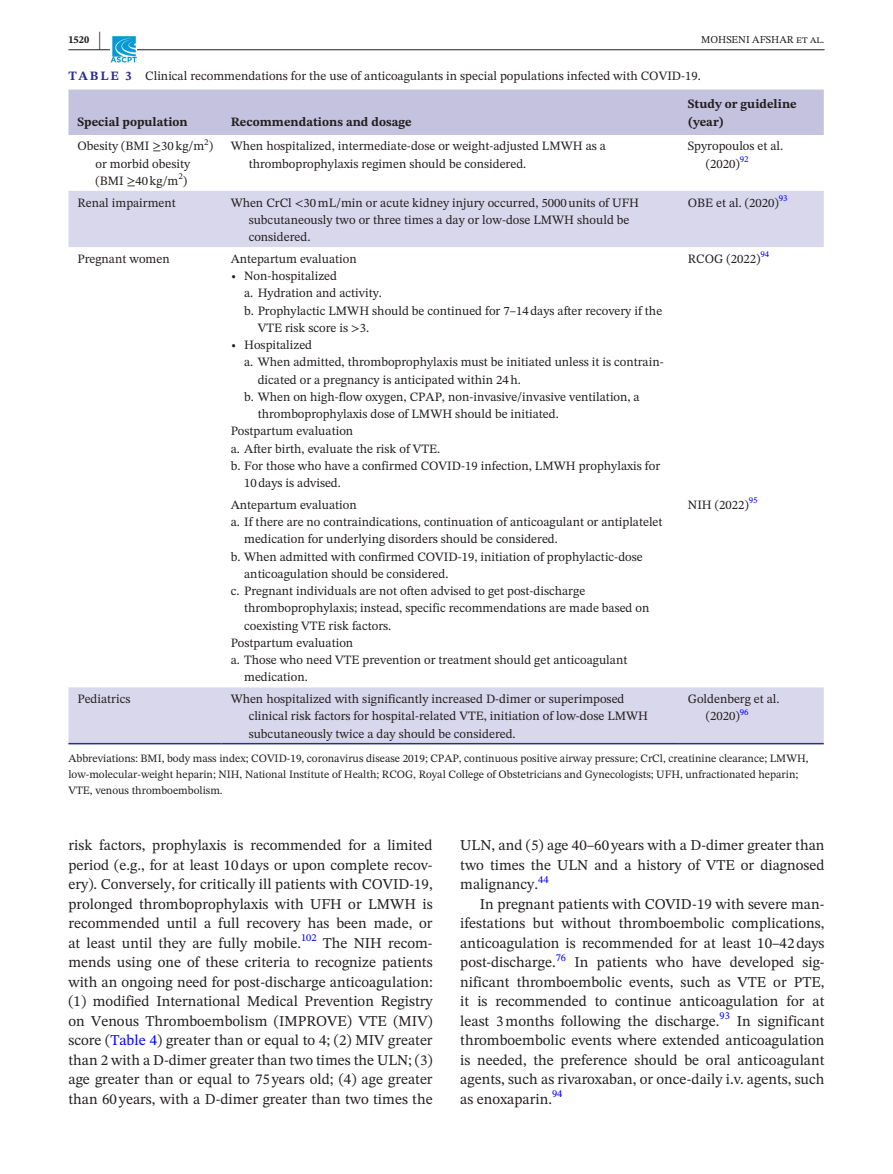
<style>
.page{position:relative;width:893px;height:1174px;background:#fff}
.page>*{position:absolute;margin:0;border:0;box-sizing:border-box;transform-origin:0 0}
.t1{font:15px/19.5px "STIX Two Text";color:#231f20;text-align:justify}
.t2{font:12.75px/17.2px "STIX Two Text";color:#231f20}
.t3{font:700 12.75px/17.2px "STIX Two Text";color:#231f20}
.t4{font:11.25px/15.8px "STIX Two Text";color:#231f20}
.t5{font:10.5px "STIX Two Text";color:#231f20}
.t6{font:10.5px "STIX Two Text";color:#00f}
.t7{font:700 10.5px "STIX Two Text";color:#231f20}
.t8{font:8.85px "STIX Two Text";color:#00f}
.t9{font:8.85px "STIX Two Text";color:#231f20}
.s1{font-size:21px}
.s2{font-weight:700;color:#2c2d8c}
.s3{font-family:"STIX"}
.s4{color:#00f}
</style>
<div class="page">
<hr style="left:68px;top:49px;width:756px;height:1px;background:#231f20">
<img style="left:111px;top:37px;width:25px;height:25px">
<div style="left:68px;top:90px;width:756px;height:45px;background:#c4c2df"></div>
<svg style="left:68px;top:191px;width:756px;height:552px"></svg>
<hr style="left:68px;top:743px;width:154px;height:1px;background:#2c2d8c">
<hr style="left:222px;top:743px;width:457px;height:1px;background:#2c2d8c">
<hr style="left:679px;top:743px;width:145px;height:1px;background:#2c2d8c">
<p class="t7" style="left:68px;top:32px;width:34px">1520 <span class="s1">|</span></p>
<p class="t5" style="left:701px;top:32px;width:125px">MOHSENI AFSHAR et al.</p>
<p class="t2" style="left:68px;top:67px;width:634px"><span class="s2">TABLE 3</span> Clinical recommendations for the use of anticoagulants in special populations infected with COVID-19.</p>
<p class="t3" style="left:77px;top:113px;width:112px">Special population</p>
<p class="t3" style="left:231px;top:113px;width:183px">Recommendations and dosage</p>
<p class="t3" style="left:688px;top:96px;width:110px">Study or guideline (year)</p>
<p class="t9" style="left:204px;top:135px;width:6px">2</p>
<p class="t2" style="left:77px;top:137px;width:137px">Obesity (BMI <span class="s3">≥</span>30kg/m )</p>
<p class="t2" style="left:95px;top:155px;width:96px">or morbid obesity (BMI <span class="s3">≥</span>40kg/m )</p>
<p class="t9" style="left:178px;top:170px;width:6px">2</p>
<p class="t2" style="left:249px;top:137px;width:359px;text-indent:-18px">When hospitalized, intermediate-dose or weight-adjusted LMWH as a thromboprophylaxis regimen should be considered.</p>
<p class="t2" style="left:706px;top:137px;width:79px;text-indent:-18px">Spyropoulos et al. (2020)<sup>92</sup></p>
<p class="t2" style="left:77px;top:194px;width:100px">Renal impairment</p>
<p class="t2" style="left:249px;top:194px;width:392px;text-indent:-18px">When CrCl <span class="s3">&lt;</span>30mL/min or acute kidney injury occurred, 5000units of UFH subcutaneously two or three times a day or low-dose LMWH should be considered.</p>
<p class="t2" style="left:688px;top:194px;width:93px">OBE et al. (2020)</p>
<p class="t8" style="left:779px;top:191px;width:10px">93</p>
<p class="t2" style="left:77px;top:250px;width:94px">Pregnant women</p>
<p class="t2" style="left:231px;top:250px;width:128px">Antepartum evaluation</p>
<p class="t2" style="left:231px;top:267px;width:108px">• Non-hospitalized</p>
<p class="t2" style="left:244px;top:284px;width:139px">a. Hydration and activity.</p>
<p class="t2" style="left:244px;top:302px;width:420px">b. Prophylactic LMWH should be continued for 7–14days after recovery if the</p>
<p class="t2" style="left:258px;top:319px;width:113px">VTE risk score is <span class="s3">&gt;</span>3.</p>
<p class="t2" style="left:231px;top:336px;width:83px">• Hospitalized</p>
<p class="t2" style="left:244px;top:353px;width:421px">a. When admitted, thromboprophylaxis must be initiated unless it is contrain-</p>
<p class="t2" style="left:258px;top:371px;width:265px">dicated or a pregnancy is anticipated within 24h.</p>
<p class="t2" style="left:244px;top:388px;width:397px">b. When on high-flow oxygen, CPAP, non-invasive/invasive ventilation, a</p>
<p class="t2" style="left:258px;top:405px;width:303px">thromboprophylaxis dose of LMWH should be initiated.</p>
<p class="t2" style="left:231px;top:422px;width:124px">Postpartum evaluation</p>
<p class="t2" style="left:231px;top:440px;width:211px">a. After birth, evaluate the risk of VTE.</p>
<p class="t2" style="left:231px;top:457px;width:431px">b. For those who have a confirmed COVID-19 infection, LMWH prophylaxis for</p>
<p class="t2" style="left:244px;top:474px;width:98px">10days is advised.</p>
<p class="t2" style="left:688px;top:250px;width:74px">RCOG (2022)</p>
<p class="t8" style="left:760px;top:248px;width:10px">94</p>
<p class="t2" style="left:231px;top:496px;width:128px">Antepartum evaluation</p>
<p class="t2" style="left:231px;top:513px;width:433px">a. If there are no contraindications, continuation of anticoagulant or antiplatelet</p>
<p class="t2" style="left:244px;top:530px;width:315px">medication for underlying disorders should be considered.</p>
<p class="t2" style="left:231px;top:547px;width:414px">b. When admitted with confirmed COVID-19, initiation of prophylactic-dose</p>
<p class="t2" style="left:244px;top:565px;width:206px">anticoagulation should be considered.</p>
<p class="t2" style="left:231px;top:582px;width:356px">c. Pregnant individuals are not often advised to get post-discharge</p>
<p class="t2" style="left:244px;top:599px;width:407px">thromboprophylaxis; instead, specific recommendations are made based on</p>
<p class="t2" style="left:244px;top:617px;width:149px">coexisting VTE risk factors.</p>
<p class="t2" style="left:231px;top:634px;width:124px">Postpartum evaluation</p>
<p class="t2" style="left:231px;top:651px;width:398px">a. Those who need VTE prevention or treatment should get anticoagulant</p>
<p class="t2" style="left:244px;top:668px;width:65px">medication.</p>
<p class="t2" style="left:688px;top:496px;width:62px">NIH (2022)</p>
<p class="t8" style="left:749px;top:494px;width:10px">95</p>
<p class="t2" style="left:77px;top:690px;width:55px">Pediatrics</p>
<p class="t2" style="left:249px;top:690px;width:401px;text-indent:-18px">When hospitalized with significantly increased D-dimer or superimposed clinical risk factors for hospital-related VTE, initiation of low-dose LMWH subcutaneously twice a day should be considered.</p>
<p class="t2" style="left:706px;top:690px;width:75px;text-indent:-18px">Goldenberg et al. (2020)</p>
<p class="t8" style="left:740px;top:705px;width:10px">96</p>
<p class="t4" style="left:68px;top:750px;width:741px">Abbreviations: BMI, body mass index; COVID-19, coronavirus disease 2019; CPAP, continuous positive airway pressure; CrCl, creatinine clearance; LMWH, low-molecular-weight heparin; NIH, National Institute of Health; RCOG, Royal College of Obstetricians and Gynecologists; UFH, unfractionated heparin;<br>VTE, venous thromboembolism.</p>
<p class="t1" style="left:68px;top:835px;width:366px">risk factors, prophylaxis is recommended for a limited period (e.g., for at least 10days or upon complete recov&shy;ery). Conversely, for critically ill patients with COVID-19, prolonged thromboprophylaxis with UFH or LMWH is recommended until a full recovery has been made, or at least until they are fully mobile.</p>
<p class="t6" style="left:301px;top:930px;width:17px">102</p>
<p class="t1" style="left:68px;top:933px;width:366px;text-indent:254px">The NIH recom&shy;mends using one of these criteria to recognize patients with an ongoing need for post-discharge anticoagulation: (1) modified International Medical Prevention Registry on Venous Thromboembolism (IMPROVE) VTE (MIV) score (<span class="s4">Table 4</span>) greater than or equal to 4; (2) MIV greater than 2 with a D-dimer greater than two times the ULN; (3) age greater than or equal to 75 years old; (4) age greater than 60 years, with a D-dimer greater than two times the</p>
<p class="t1" style="left:460px;top:835px;width:366px">ULN, and (5) age 40–60 years with a D-dimer greater than two times the ULN and a history of VTE or diagnosed malignancy.</p>
<p class="t6" style="left:538px;top:871px;width:12px">44</p>
<p class="t1" style="left:460px;top:894px;width:366px;text-indent:20px">In pregnant patients with COVID-19 with severe man&shy;ifestations but without thromboembolic complications, anticoagulation is recommended for at least 10–42days post-discharge.</p>
<p class="t6" style="left:556px;top:949px;width:12px">76</p>
<p class="t1" style="left:460px;top:952px;width:366px;text-indent:114px">In patients who have developed sig&shy;nificant thromboembolic events, such as VTE or PTE, it is recommended to continue anticoagulation for at least 3months following the discharge.</p>
<p class="t6" style="left:720px;top:1008px;width:12px">93</p>
<p class="t1" style="left:460px;top:1011px;width:366px;text-indent:277px">In significant thromboembolic events where extended anticoagulation is needed, the preference should be oral anticoagulant agents, such as rivaroxaban, or once-daily i.v. agents, such as enoxaparin.</p>
<p class="t6" style="left:552px;top:1086px;width:12px">94</p>
</div>
